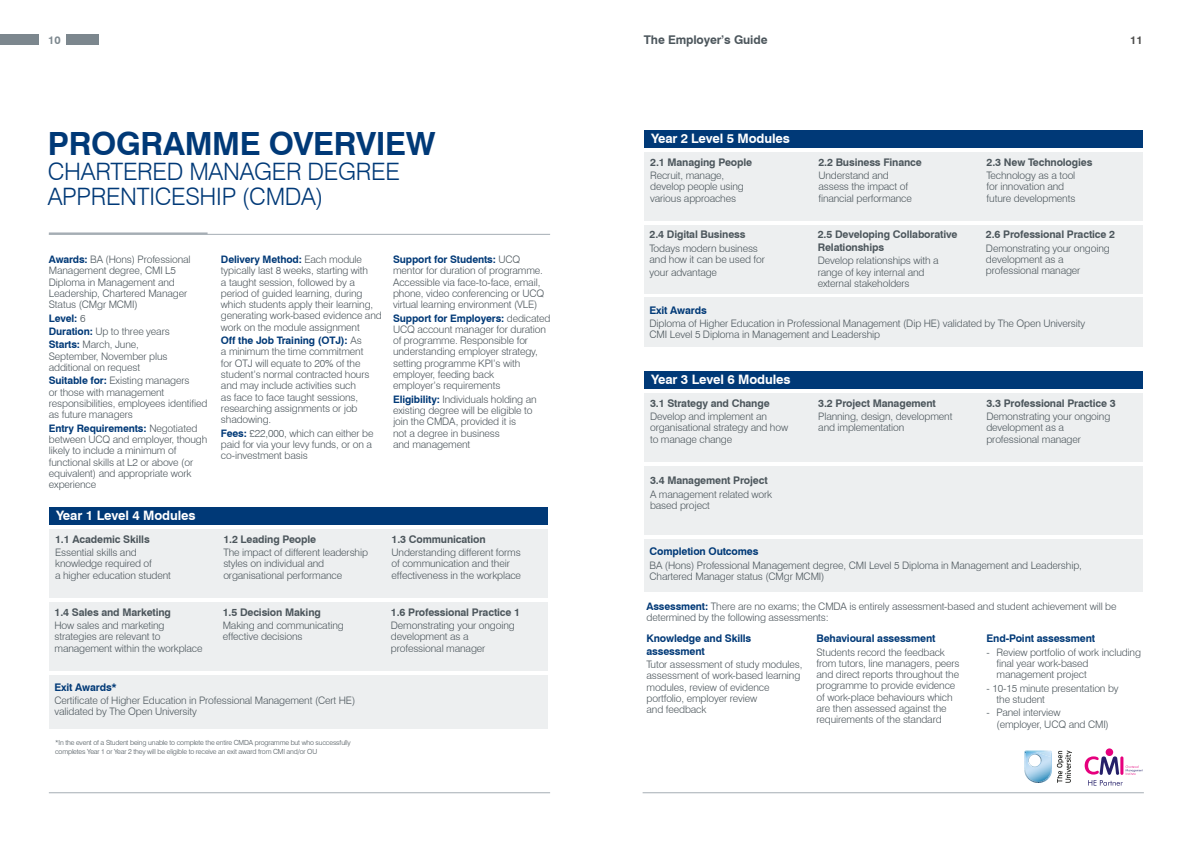
<style>
.page{position:relative;width:1191px;height:842px;background:#fff}
.page>*{position:absolute;margin:0;border:0;box-sizing:border-box;transform-origin:0 0}
.t1{font:700 32px "Swiss 721 BT";letter-spacing:-.01em;color:#003977}
.t2{font:300 24px/25px "Swiss 721 BT";letter-spacing:-.01em;color:#003977}
.t3{font:700 13px "Swiss 721 BT";letter-spacing:-.01em;color:#fff}
.t4{font:700 12px "Swiss 721 BT";letter-spacing:-.01em;color:#4c565c}
.t5{font:700 11px "Swiss 721 BT";color:#7c878e}
.t6{font:700 11px "Swiss 721 BT";color:#4a4a49}
.t7{font:700 10.5px/12.6px "Swiss 721 BT";letter-spacing:-.015em;color:#4c565c}
.t8{font:700 10.5px/12.6px "Swiss 721 BT";letter-spacing:-.015em;color:#003977}
.t9{font:300 10.3px/11.3px "Swiss 721 BT";letter-spacing:-.01em;color:#4c565c}
.t10{font:300 7px/9px "Swiss 721 BT";letter-spacing:-.02em;color:#4c565c}
.s1{font-weight:700;color:#003977}
</style>
<div class="page">
<hr style="left:49px;top:792px;width:501px;height:1px;background:#a5adb4">
<hr style="left:49px;top:234px;width:501px;height:1px;background:#a5adb4">
<hr style="left:49px;top:232px;width:158px;height:2px;background:#a5adb4">
<hr style="left:642px;top:792px;width:501px;height:1px;background:#a5adb4">
<div style="left:49px;top:507px;width:498px;height:17px;background:#003977"></div>
<div style="left:49px;top:529px;width:498px;height:69px;background:#edeff0"></div>
<div style="left:49px;top:602px;width:498px;height:69px;background:#edeff0"></div>
<div style="left:49px;top:675px;width:498px;height:54px;background:#edeff0"></div>
<div style="left:644px;top:371px;width:498px;height:17px;background:#003977"></div>
<div style="left:644px;top:393px;width:498px;height:68px;background:#edeff0"></div>
<div style="left:644px;top:466px;width:498px;height:69px;background:#edeff0"></div>
<div style="left:644px;top:130px;width:498px;height:17px;background:#003977"></div>
<div style="left:644px;top:152px;width:498px;height:69px;background:#edeff0"></div>
<div style="left:644px;top:225px;width:498px;height:69px;background:#edeff0"></div>
<div style="left:644px;top:298px;width:498px;height:49px;background:#edeff0"></div>
<div style="left:644px;top:539px;width:498px;height:53px;background:#edeff0"></div>
<div style="left:1105px;top:748px;width:8px;height:8px;background:#e6007d;border-radius:50%"></div>
<svg style="left:1084px;top:756px;width:58px;height:30px"></svg>
<svg style="left:1024px;top:750px;width:48px;height:33px"></svg>
<div style="left:66px;top:34px;width:32px;height:11px;background:#7c878e"></div>
<div style="left:0;top:34px;width:39px;height:11px;background:#7c878e"></div>
<p class="t5" style="left:48px;top:33px;width:14px">10</p>
<p class="t4" style="left:644px;top:32px;width:125px">The Employer’s Guide</p>
<p class="t6" style="left:1130px;top:33px;width:14px">11</p>
<h1 class="t1" style="left:48px;top:124px;width:389px">PROGRAMME OVERVIEW</h1>
<h2 class="t2" style="left:48px;top:158px;width:353px">CHARTERED MANAGER DEGREE<br>APPRENTICESHIP (CMDA)</h2>
<p class="t9" style="left:49px;top:254px;width:143px"><span class="s1">Awards:</span> BA (Hons) Professional<br>Management degree, CMI L5<br>Diploma in Management and<br>Leadership, Chartered Manager<br>Status (CMgr MCMI)</p>
<p class="t9" style="left:49px;top:311px;width:122px;line-height:13.4px"><span class="s1">Level:</span> 6<br><span class="s1">Duration:</span> Up to three years<br><span class="s1">Starts:</span> March, June,</p>
<p class="t9" style="left:49px;top:350px;width:120px">September, November plus additional on request</p>
<p class="t9" style="left:49px;top:375px;width:160px"><span class="s1">Suitable for:</span> Existing managers<br>or those with management responsibilities, employees identified as future managers</p>
<p class="t9" style="left:49px;top:422px;width:160px"><span class="s1">Entry Requirements:</span> Negotiated between UCQ and employer, though likely to include a minimum of functional skills at L2 or above (or equivalent) and appropriate work experience</p>
<p class="t3" style="left:56px;top:508px;width:141px">Year 1 Level 4 Modules</p>
<p class="t7" style="left:55px;top:532px;width:96px">1.1 Academic Skills</p>
<p class="t9" style="left:55px;top:547px;width:117px">Essential skills and knowledge required of<br>a higher education student</p>
<p class="t7" style="left:55px;top:605px;width:118px">1.4 Sales and Marketing</p>
<p class="t9" style="left:55px;top:619px;width:150px">How sales and marketing strategies are relevant to management within the workplace</p>
<p class="t9" style="left:221px;top:254px;width:162px"><span class="s1">Delivery Method:</span> Each module typically last 8 weeks, starting with<br>a taught session, followed by a period of guided learning, during which students apply their learning, generating work-based evidence and work on the module assignment</p>
<p class="t9" style="left:221px;top:335px;width:150px"><span class="s1">Off the Job Training (OTJ):</span> As a minimum the time commitment for OTJ will equate to 20% of the student’s normal contracted hours and may include activities such<br>as face to face taught sessions, researching assignments or job shadowing.</p>
<p class="t9" style="left:221px;top:427px;width:154px"><span class="s1">Fees:</span> £22,000, which can either be paid for via your levy funds, or on a co-investment basis</p>
<p class="t9" style="left:393px;top:254px;width:153px"><span class="s1">Support for Students:</span> UCQ mentor for duration of programme.<br>Accessible via face-to-face, email, phone, video conferencing or UCQ virtual learning environment (VLE)</p>
<p class="t9" style="left:393px;top:312px;width:159px"><span class="s1">Support for Employers:</span> dedicated<br>UCQ account manager for duration of programme. Responsible for understanding employer strategy, setting programme KPI’s with employer, feeding back<br>employer’s requirements</p>
<p class="t9" style="left:393px;top:393px;width:145px"><span class="s1">Eligibility:</span> Individuals holding an existing degree will be eligible to join the CMDA, provided it is<br>not a degree in business<br>and management</p>
<p class="t7" style="left:223px;top:532px;width:94px">1.2 Leading People</p>
<p class="t9" style="left:223px;top:547px;width:146px">The impact of different leadership styles on individual and organisational performance</p>
<p class="t7" style="left:223px;top:605px;width:100px">1.5 Decision Making</p>
<p class="t9" style="left:223px;top:619px;width:122px">Making and communicating effective decisions</p>
<p class="t7" style="left:391px;top:532px;width:96px">1.3 Communication</p>
<p class="t9" style="left:391px;top:547px;width:131px">Understanding different forms of communication and their effectiveness in the workplace</p>
<p class="t7" style="left:391px;top:605px;width:131px">1.6 Professional Practice 1</p>
<p class="t9" style="left:391px;top:619px;width:125px">Demonstrating your ongoing development as a professional manager</p>
<p class="t8" style="left:55px;top:680px;width:64px">Exit Awards*</p>
<p class="t9" style="left:55px;top:695px;width:302px">Certificate of Higher Education in Professional Management (Cert HE) validated by The Open University</p>
<p class="t10" style="left:55px;top:737px;width:297px">*In the event of a Student being unable to complete the entire CMDA programme but who successfully completes Year 1 or Year 2 they will be eligible to receive an exit award from CMI and/or OU</p>
<p class="t3" style="left:651px;top:131px;width:140px">Year 2 Level 5 Modules</p>
<p class="t7" style="left:650px;top:155px;width:103px">2.1 Managing People</p>
<p class="t9" style="left:650px;top:170px;width:95px">Recruit, manage, develop people using various approaches</p>
<p class="t7" style="left:649px;top:228px;width:97px">2.4 Digital Business</p>
<p class="t9" style="left:649px;top:242px;width:117px">Todays modern business and how it can be used for</p>
<p class="t9" style="left:649px;top:266px;width:69px">your advantage</p>
<p class="t7" style="left:818px;top:155px;width:105px">2.2 Business Finance</p>
<p class="t9" style="left:818px;top:170px;width:95px">Understand and assess the impact of financial performance</p>
<p class="t7" style="left:817px;top:228px;width:141px">2.5 Developing Collaborative<br>Relationships</p>
<p class="t9" style="left:817px;top:255px;width:122px">Develop relationships with a range of key internal and external stakeholders</p>
<p class="t7" style="left:986px;top:155px;width:107px">2.3 New Technologies</p>
<p class="t9" style="left:986px;top:170px;width:90px">Technology as a tool for innovation and future developments</p>
<p class="t7" style="left:986px;top:228px;width:131px">2.6 Professional Practice 2</p>
<p class="t9" style="left:986px;top:242px;width:125px">Demonstrating your ongoing development as a professional manager</p>
<p class="t8" style="left:649px;top:303px;width:59px">Exit Awards</p>
<p class="t9" style="left:649px;top:318px;width:437px">Diploma of Higher Education in Professional Management (Dip HE) validated by The Open University<br>CMI Level 5 Diploma in Management and Leadership</p>
<p class="t3" style="left:651px;top:372px;width:141px">Year 3 Level 6 Modules</p>
<p class="t7" style="left:650px;top:396px;width:121px">3.1 Strategy and Change</p>
<p class="t9" style="left:650px;top:411px;width:140px">Develop and implement an organisational strategy and how to manage change</p>
<p class="t7" style="left:650px;top:474px;width:119px">3.4 Management Project</p>
<p class="t9" style="left:650px;top:488px;width:124px">A management related work based project</p>
<p class="t7" style="left:818px;top:396px;width:119px">3.2 Project Management</p>
<p class="t9" style="left:818px;top:411px;width:136px">Planning, design, development and implementation</p>
<p class="t7" style="left:986px;top:396px;width:131px">3.3 Professional Practice 3</p>
<p class="t9" style="left:986px;top:411px;width:125px">Demonstrating your ongoing development as a professional manager</p>
<p class="t8" style="left:649px;top:545px;width:110px">Completion Outcomes</p>
<p class="t9" style="left:649px;top:559px;width:434px">BA (Hons) Professional Management degree, CMI Level 5 Diploma in Management and Leadership,<br>Chartered Manager status (CMgr MCMI)</p>
<p class="t9" style="left:646px;top:600px;width:471px"><span class="s1">Assessment:</span> There are no exams; the CMDA is entirely assessment-based and student achievement will be determined by the following assessments:</p>
<p class="t8" style="left:646px;top:632px;width:106px">Knowledge and Skills assessment</p>
<p class="t9" style="left:646px;top:659px;width:157px">Tutor assessment of study modules, assessment of work-based learning modules, review of evidence portfolio, employer review<br>and feedback</p>
<p class="t8" style="left:816px;top:632px;width:121px">Behavioural assessment</p>
<p class="t9" style="left:816px;top:646px;width:145px">Students record the feedback from tutors, line managers, peers and direct reports throughout the programme to provide evidence of work-place behaviours which are then assessed against the requirements of the standard</p>
<p class="t8" style="left:986px;top:632px;width:110px">End-Point assessment</p>
<p class="t9" style="left:996px;top:646px;width:146px;text-indent:-10px">- Review portfolio of work including final year work-based management project</p>
<p class="t9" style="left:996px;top:682px;width:124px;text-indent:-10px">- 10-15 minute presentation by the student</p>
<p class="t9" style="left:996px;top:707px;width:114px;text-indent:-10px">- Panel interview<br>(employer, UCQ and CMI)</p>
</div>
